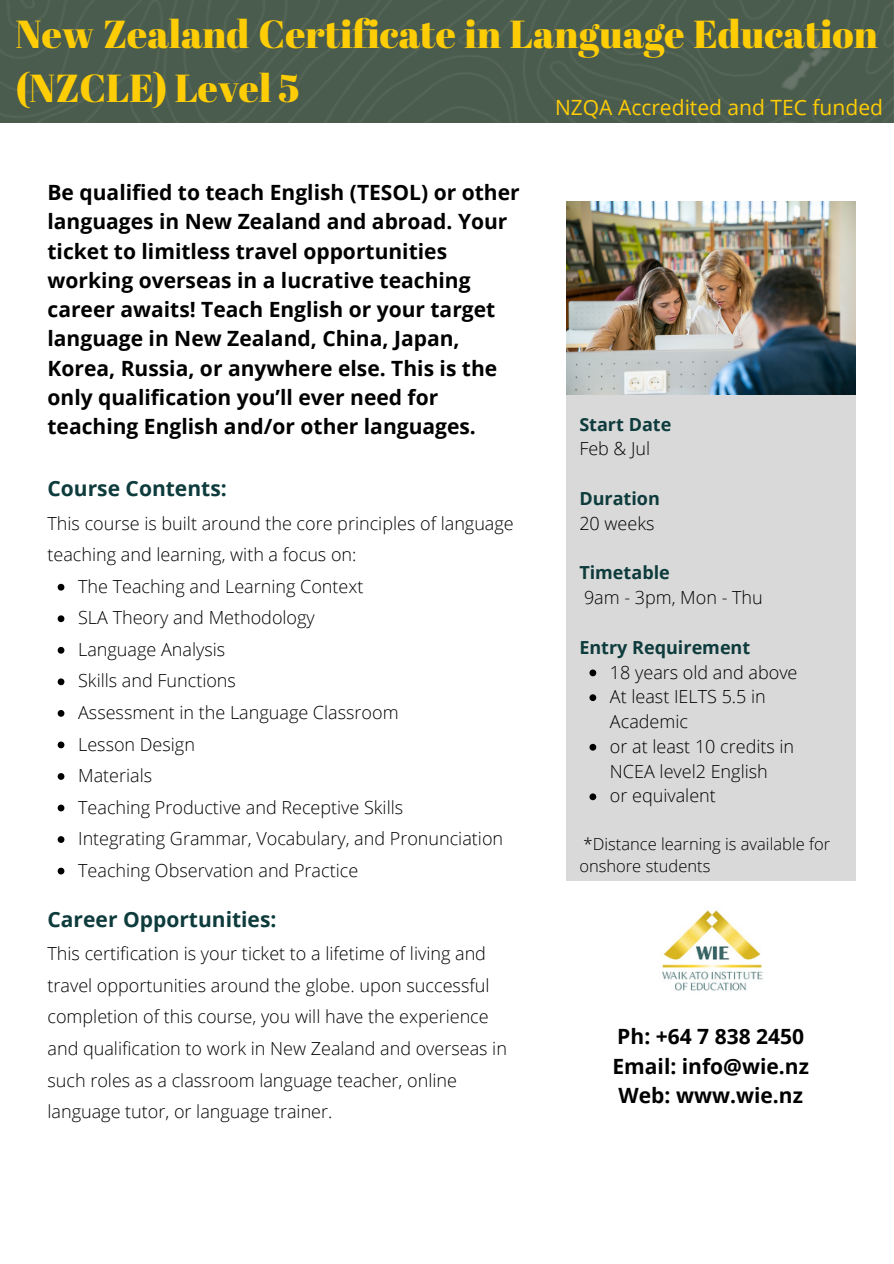
<style>
.page{position:relative;width:894px;height:1264px;background:#fff}
.page>*{position:absolute;margin:0;border:0;box-sizing:border-box;transform-origin:0 0}
.t1{font:39px/54px "Abril Fatface";color:#ffcd05}
.t2{font:700 21px/29.2px "Open Sans";color:#000}
.t3{font:700 21px "Open Sans";color:#0e3b3c}
.t4{font:21px "Open Sans";color:#ffcd05}
.t5{font:300 18px/31.5px "Open Sans";color:#000}
.t6{font:700 18px "Open Sans";color:#0e3b3c}
.t7{font:300 16.5px/22.5px "Open Sans";color:#000}
</style>
<div class="page">
<img style="left:0;top:0;width:893px;height:123px">
<div style="left:566px;top:395px;width:289px;height:485px;background:#d9d9d9"></div>
<img style="left:662px;top:910px;width:101px;height:81px">
<img style="left:566px;top:202px;width:289px;height:192px">
<svg style="left:58px;top:584px;width:6px;height:6px"></svg>
<svg style="left:58px;top:615px;width:6px;height:7px"></svg>
<svg style="left:58px;top:647px;width:6px;height:6px"></svg>
<svg style="left:58px;top:678px;width:6px;height:7px"></svg>
<svg style="left:58px;top:710px;width:6px;height:6px"></svg>
<svg style="left:58px;top:741px;width:6px;height:7px"></svg>
<svg style="left:58px;top:773px;width:6px;height:6px"></svg>
<svg style="left:58px;top:804px;width:6px;height:7px"></svg>
<svg style="left:58px;top:836px;width:6px;height:7px"></svg>
<svg style="left:58px;top:867px;width:6px;height:7px"></svg>
<svg style="left:589px;top:669px;width:7px;height:7px"></svg>
<svg style="left:589px;top:694px;width:7px;height:7px"></svg>
<svg style="left:589px;top:744px;width:7px;height:6px"></svg>
<svg style="left:589px;top:793px;width:7px;height:7px"></svg>
<p class="t1" style="left:16px;top:6px;width:863px">New Zealand Certificate in Language Education (NZCLE) Level 5</p>
<p class="t4" style="left:555px;top:92px;width:329px">NZQA Accredited and TEC funded</p>
<p class="t2" style="left:47px;top:177px;width:473px">Be qualified to teach English (TESOL) or other languages in New Zealand and abroad. Your ticket to limitless travel opportunities working overseas in a lucrative teaching career awaits! Teach English or your target language in New Zealand, China, Japan, Korea, Russia, or anywhere else. This is the only qualification you’ll ever need for teaching English and/or other languages.</p>
<p class="t3" style="left:47px;top:473px;width:181px">Course Contents:</p>
<p class="t5" style="left:47px;top:507px;width:467px">This course is built around the core principles of language teaching and learning, with a focus on:</p>
<p class="t5" style="left:78px;top:570px;width:287px">The Teaching and Learning Context</p>
<p class="t5" style="left:78px;top:601px;width:238px">SLA Theory and Methodology</p>
<p class="t5" style="left:78px;top:633px;width:148px">Language Analysis</p>
<p class="t5" style="left:78px;top:664px;width:159px">Skills and Functions</p>
<p class="t5" style="left:78px;top:696px;width:322px">Assessment in the Language Classroom</p>
<p class="t5" style="left:78px;top:727px;width:118px">Lesson Design</p>
<p class="t5" style="left:78px;top:759px;width:76px">Materials</p>
<p class="t5" style="left:78px;top:791px;width:326px">Teaching Productive and Receptive Skills</p>
<p class="t5" style="left:78px;top:822px;width:426px">Integrating Grammar, Vocabulary, and Pronunciation</p>
<p class="t5" style="left:78px;top:854px;width:281px">Teaching Observation and Practice</p>
<p class="t3" style="left:47px;top:904px;width:230px">Career Opportunities:</p>
<p class="t5" style="left:47px;top:937px;width:461px">This certification is your ticket to a lifetime of living and travel opportunities around the globe. upon successful completion of this course, you will have the experience and qualification to work in New Zealand and overseas in such roles as a classroom language teacher, online language tutor, or language trainer.</p>
<p class="t6" style="left:579px;top:411px;width:93px">Start Date</p>
<p class="t5" style="left:579px;top:433px;width:72px">Feb &amp; Jul</p>
<p class="t6" style="left:579px;top:486px;width:82px">Duration</p>
<p class="t5" style="left:579px;top:507px;width:77px">20 weeks</p>
<p class="t6" style="left:579px;top:560px;width:92px">Timetable</p>
<p class="t5" style="left:584px;top:581px;width:180px">9am - 3pm, Mon - Thu</p>
<p class="t6" style="left:579px;top:634px;width:172px">Entry Requirement</p>
<p class="t5" style="left:609px;top:655px;width:189px">18 years old and above</p>
<p class="t5" style="left:609px;top:684px;width:157px;line-height:24.8px">At least IELTS 5.5 in<br>Academic</p>
<p class="t5" style="left:609px;top:733px;width:186px;line-height:24.8px">or at least 10 credits in<br>NCEA level2 English</p>
<p class="t5" style="left:609px;top:779px;width:107px">or equivalent</p>
<p class="t7" style="left:579px;top:832px;width:252px">*Distance learning is available for onshore students</p>
<p class="t2" style="left:617px;top:1021px;width:188px">Ph: +64 7 838 2450</p>
<p class="t2" style="left:612px;top:1050px;width:198px">Email: info@wie.nz</p>
<p class="t2" style="left:618px;top:1080px;width:186px">Web: www.wie.nz</p>
</div>
